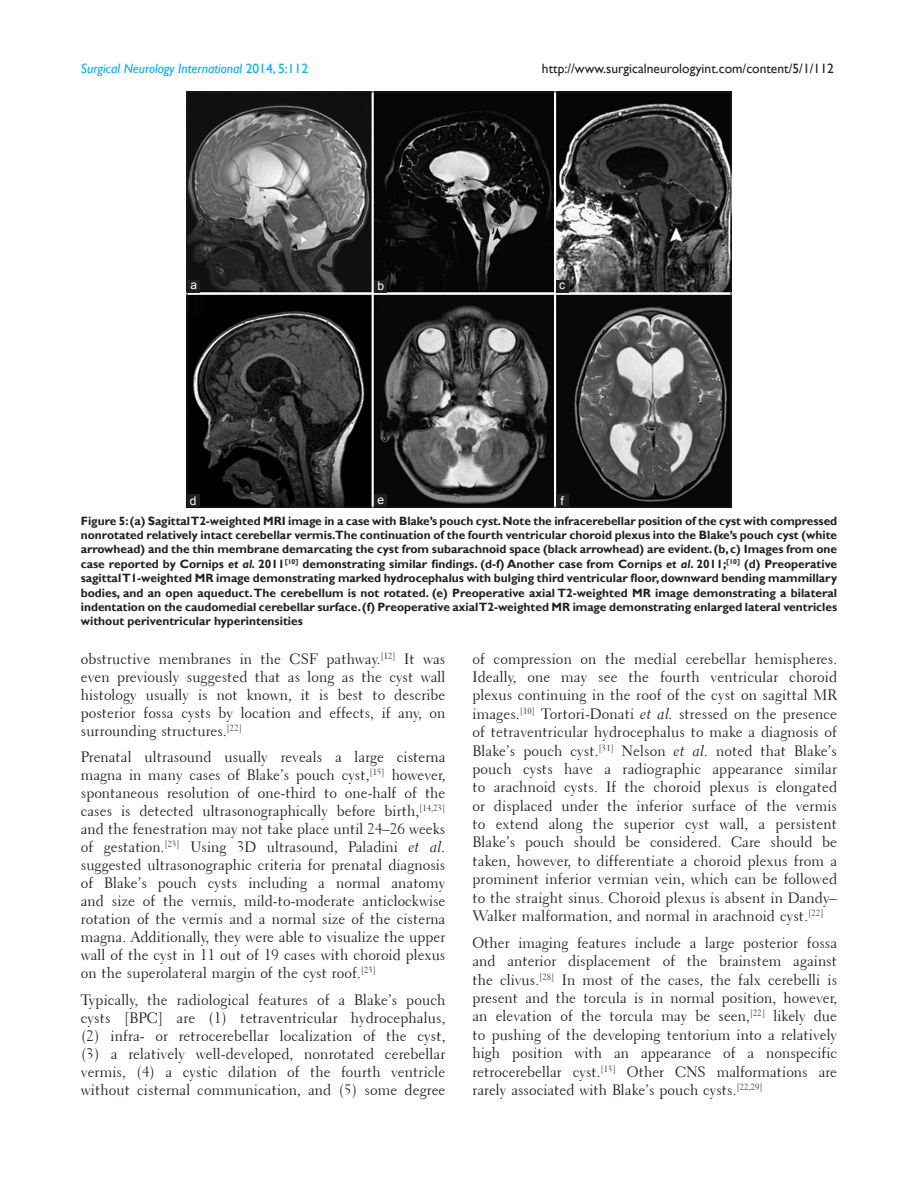
<style>
.page{position:relative;width:918px;height:1188px;background:#fff}
.page>*{position:absolute;margin:0;border:0;box-sizing:border-box;transform-origin:0 0}
.TX{font:15px/18.5px "Transitional 521 BT Roman A";color:#231f20;text-align:justify}
.t1{font:13.5px "Gill Sans";color:#231f20}
.t2{font:italic 13.5px "Gill Sans";color:#00aeef}
.FGC{font:700 12px/14.4px "Gill Sans";color:#231f20;text-align:justify}
.LABEL{font:12px "Arial";color:#fff}
.s1{font-style:normal}
.s2{font-style:italic}
.s3{font-family:"Transitional 521 BT Cursive A"}
</style>
<div class="page">
<img style="left:189px;top:94px;width:540px;height:411px">
<div style="left:187px;top:495px;width:13px;height:12px;background:#231f20"></div>
<div style="left:556px;top:280px;width:13px;height:12px;background:#231f20"></div>
<div style="left:375px;top:280px;width:12px;height:12px;background:#231f20"></div>
<div style="left:556px;top:495px;width:13px;height:12px;background:#231f20"></div>
<div style="left:188px;top:280px;width:12px;height:12px;background:#231f20"></div>
<div style="left:375px;top:495px;width:12px;height:12px;background:#231f20"></div>
<p class="t2" style="left:81px;top:61px;width:229px">Surgical Neurology International <span class="s1">2014, 5:112</span></p>
<p class="t1" style="left:542px;top:61px;width:293px">http://www.surgicalneurologyint.com/content/5/1/112</p>
<p class="LABEL" style="left:191px;top:277px;width:8px">a</p>
<p class="LABEL" style="left:190px;top:493px;width:8px">d</p>
<p class="LABEL" style="left:378px;top:278px;width:8px">b</p>
<p class="LABEL" style="left:559px;top:277px;width:7px">c</p>
<p class="LABEL" style="left:378px;top:492px;width:8px">e</p>
<p class="LABEL" style="left:561px;top:493px;width:5px">f</p>
<p class="FGC" style="left:81px;top:514px;width:758px">Figure 5:(a) Sagittal T2‑weighted MRI image in a case with Blake’s pouch cyst. Note the infracerebellar position of the cyst with compressed nonrotated relatively intact cerebellar vermis.The continuation of the fourth ventricular choroid plexus into the Blake’s pouch cyst (white arrowhead) and the thin membrane demarcating the cyst from subarachnoid space (black arrowhead) are evident.(b, c) Images from one case reported by Cornips <span class="s2">et al.</span> 2011<sup>[10]</sup> demonstrating similar findings. (d-f) Another case from Cornips <span class="s2">et al</span>. 2011;<sup>[10]</sup> (d) Preoperative sagittal T1‑weighted MR image demonstrating marked hydrocephalus with bulging third ventricular floor, downward bending mammillary bodies, and an open aqueduct. The cerebellum is not rotated. (e) Preoperative axial T2‑weighted MR image demonstrating a bilateral indentation on the caudomedial cerebellar surface.(f) Preoperative axial T2‑weighted MR image demonstrating enlarged lateral ventricles without periventricular hyperintensities</p>
<p class="TX" style="left:81px;top:650px;width:366px;line-height:18px">obstructive membranes in the CSF pathway.<sup>[12]</sup> It was even previously suggested that as long as the cyst wall histology usually is not known, it is best to describe posterior fossa cysts by location and effects, if any, on surrounding structures.<sup>[22]</sup></p>
<p class="TX" style="left:81px;top:748px;width:366px;line-height:18px">Prenatal ultrasound usually reveals a large cisterna magna in many cases of Blake’s pouch cyst,<sup>[15]</sup> however, spontaneous resolution of one‑third to one‑half of the cases is detected ultrasonographically before birth,<sup>[14,23] </sup>and the fenestration may not take place until 24–26 weeks of gestation.<sup>[23]</sup> Using 3D ultrasound, Paladini <span class="s3">et al. </span>suggested ultrasonographic criteria for prenatal diagnosis of Blake’s pouch cysts including a normal anatomy and size of the vermis, mild‑to‑moderate anticlockwise rotation of the vermis and a normal size of the cisterna magna. Additionally, they were able to visualize the upper wall of the cyst in 11 out of 19 cases with choroid plexus on the superolateral margin of the cyst roof.<sup>[23]</sup></p>
<p class="TX" style="left:81px;top:991px;width:366px;line-height:18px">Typically, the radiological features of a Blake’s pouch cysts [BPC] are (1) tetraventricular hydrocephalus, (2) infra‑ or retrocerebellar localization of the cyst, (3) a relatively well‑developed, nonrotated cerebellar vermis, (4) a cystic dilation of the fourth ventricle without cisternal communication, and (5) some degree</p>
<p class="TX" style="left:472px;top:649px;width:366px">of compression on the medial cerebellar hemispheres.<br>Ideally, one may see the fourth ventricular choroid plexus continuing in the roof of the cyst on sagittal MR images.<sup>[10]</sup> Tortori‑Donati <span class="s3">et al.</span> stressed on the presence of tetraventricular hydrocephalus to make a diagnosis of Blake’s pouch cyst.<sup>[31]</sup> Nelson <span class="s3">et al.</span> noted that Blake’s pouch cysts have a radiographic appearance similar to arachnoid cysts. If the choroid plexus is elongated or displaced under the inferior surface of the vermis to extend along the superior cyst wall, a persistent Blake’s pouch should be considered. Care should be taken, however, to differentiate a choroid plexus from a prominent inferior vermian vein, which can be followed to the straight sinus. Choroid plexus is absent in Dandy– Walker malformation, and normal in arachnoid cyst.<sup>[22]</sup></p>
<p class="TX" style="left:472px;top:934px;width:366px">Other imaging features include a large posterior fossa and anterior displacement of the brainstem against the clivus.<sup>[28]</sup> In most of the cases, the falx cerebelli is present and the torcula is in normal position, however, an elevation of the torcula may be seen,<sup>[22]</sup> likely due to pushing of the developing tentorium into a relatively high position with an appearance of a nonspecific retrocerebellar cyst.<sup>[13]</sup> Other CNS malformations are rarely associated with Blake’s pouch cysts.<sup>[22,29]</sup></p>
</div>
